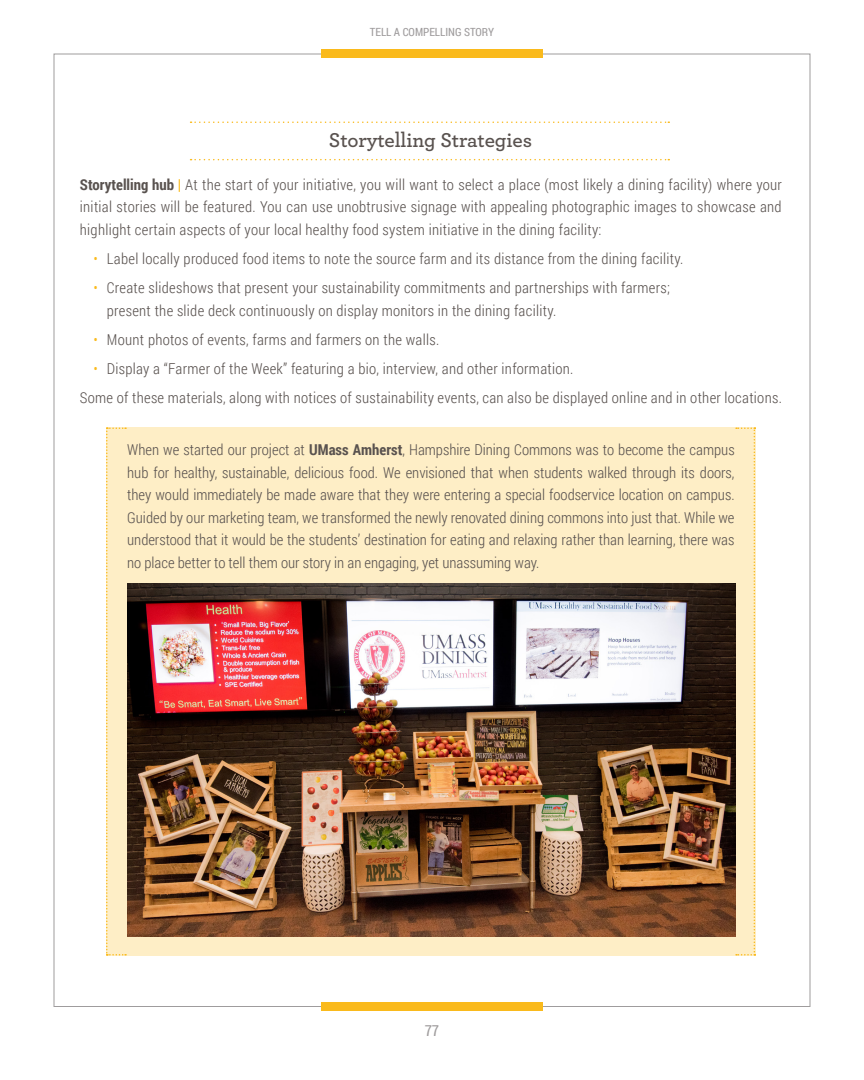
<style>
.page{position:relative;width:864px;height:1080px;background:#fff}
.page>*{position:absolute;margin:0;border:0;box-sizing:border-box;transform-origin:0 0}
.t1{font:600 21px "Archer";letter-spacing:-.005em;color:#59524f}
.t2{font:300 15px/22.5px "Roboto Condensed";letter-spacing:.02em;color:#59524f;text-align:justify}
.t3{font:15px "Roboto Condensed";color:#9f9c9d}
.t4{font:11.25px "Roboto Condensed";color:#9f9c9d}
.s1{font-weight:700}
.s2{font-weight:700;color:#faba1c}
.s3{color:#faba1c}
</style>
<div class="page">
<div style="left:106px;top:428px;width:649px;height:528px;background:#feeec6"></div>
<svg style="left:106px;top:428px;width:20px;height:528px"></svg>
<svg style="left:736px;top:428px;width:19px;height:528px"></svg>
<div style="left:321px;top:1003px;width:222px;height:8px;background:#faba1c"></div>
<div style="left:321px;top:49px;width:222px;height:9px;background:#faba1c"></div>
<svg style="left:191px;top:122px;width:478px;height:1px"></svg>
<svg style="left:191px;top:159px;width:478px;height:1px"></svg>
<img style="left:127px;top:583px;width:608px;height:353px">
<p class="t4" style="left:370px;top:24px;width:126px">TELL A COMPELLING STORY</p>
<p class="t1" style="left:329px;top:127px;width:205px">Storytelling Strategies</p>
<p class="t2" style="left:80px;top:173px;width:704px"><span class="s1">Storytelling hub</span> <span class="s2">|</span> At the start of your initiative, you will want to select a place (most likely a dining facility) where your initial stories will be featured. You can use unobtrusive signage with appealing photographic images to showcase and highlight certain aspects of your local healthy food system initiative in the dining facility:</p>
<p class="t2" style="left:93px;top:247px;width:591px"><span class="s3">•</span> Label locally produced food items to note the source farm and its distance from the dining facility.</p>
<p class="t2" style="left:107px;top:276px;width:565px;text-indent:-14px"><span class="s3">•</span> Create slideshows that present your sustainability commitments and partnerships with farmers; present the slide deck continuously on display monitors in the dining facility.</p>
<p class="t2" style="left:93px;top:328px;width:347px"><span class="s3">•</span> Mount photos of events, farms and farmers on the walls.</p>
<p class="t2" style="left:93px;top:357px;width:482px"><span class="s3">•</span> Display a “Farmer of the Week” featuring a bio, interview, and other information.</p>
<p class="t2" style="left:80px;top:386px;width:703px">Some of these materials, along with notices of sustainability events, can also be displayed online and in other locations.</p>
<p class="t2" style="left:127px;top:438px;width:609px">When we started our project at <span class="s1">UMass Amherst</span>, Hampshire Dining Commons was to become the campus hub for healthy, sustainable, delicious food. We envisioned that when students walked through its doors, they would immediately be made aware that they were entering a special foodservice location on campus.<br>Guided by our marketing team, we transformed the newly renovated dining commons into just that. While we understood that it would be the students’ destination for eating and relaxing rather than learning, there was no place better to tell them our story in an engaging, yet unassuming way.</p>
<p class="t3" style="left:425px;top:1020px;width:16px">77</p>
</div>
